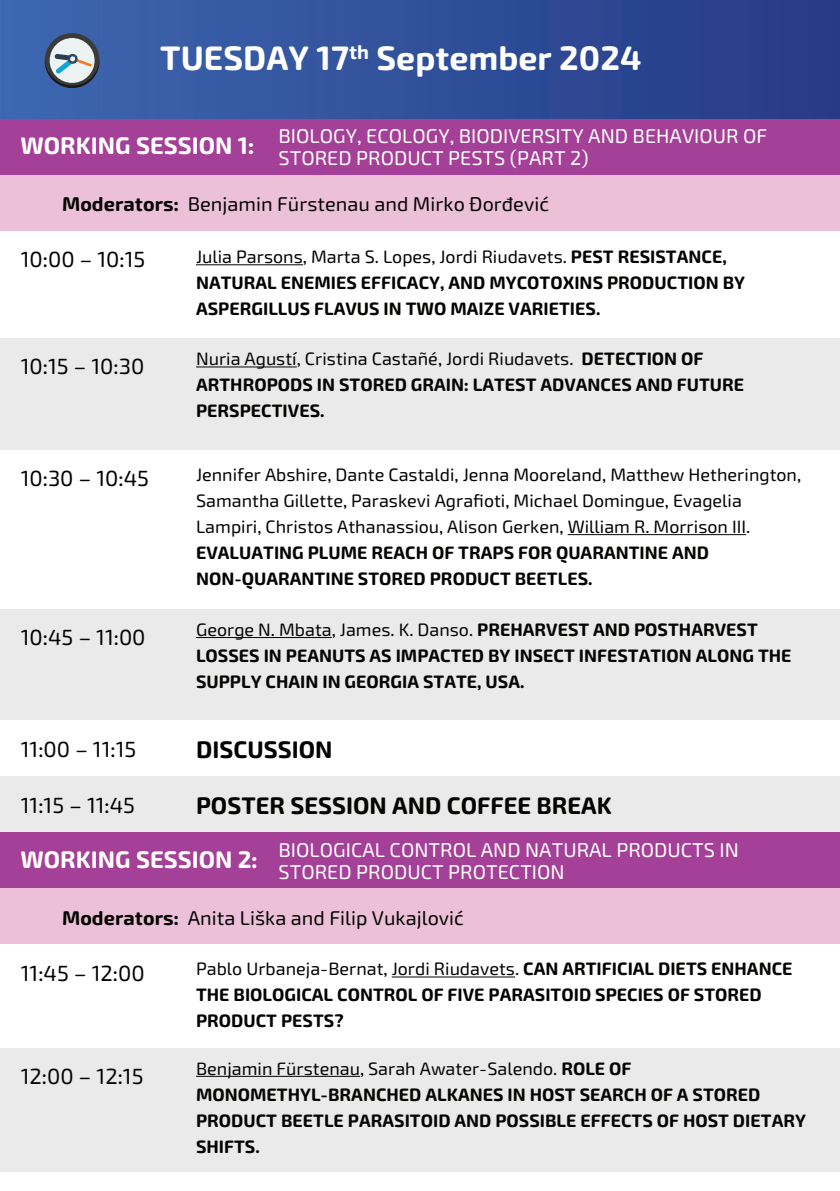
<style>
.page{position:relative;width:840px;height:1191px;background:#fff}
.page>*{position:absolute;margin:0;border:0;box-sizing:border-box;transform-origin:0 0}
.t1{font:700 34px "Exo Soft";color:#fff}
.t2{font:700 24px "Exo Soft";color:#040503}
.t3{font:700 24px "Exo Soft";color:#fff}
.t4{font:22px "Exo Soft";color:#040503}
.t5{font:20px/22px "Exo Soft";color:#fff}
.t6{font:20px "Exo Soft";color:#040503}
.t7{font:700 18px/26px "Exo Soft";color:#040503}
.t8{font:18px/26px "Exo Soft";color:#040503}
.s1{font-weight:700}
.s2{font-weight:400}
</style>
<div class="page">
<div style="left:0;top:119px;width:839px;height:56px;background:#a44097"></div>
<div style="left:0;top:175px;width:839px;height:56px;background:#edc0d9"></div>
<div style="left:0;top:832px;width:839px;height:56px;background:#a44097"></div>
<div style="left:0;top:888px;width:839px;height:56px;background:#edc0d9"></div>
<div style="left:0;top:338px;width:839px;height:56px;background:#eaeaea"></div>
<div style="left:0;top:394px;width:839px;height:56px;background:#eaeaea"></div>
<hr style="left:196px;top:366px;width:100px;height:1px;background:#040503">
<hr style="left:196px;top:264px;width:107px;height:1px;background:#040503">
<hr style="left:567px;top:534px;width:178px;height:1px;background:#040503">
<div style="left:0;top:1047px;width:839px;height:124px;background:#eaeaea"></div>
<hr style="left:391px;top:976px;width:123px;height:1px;background:#040503">
<hr style="left:196px;top:1076px;width:164px;height:1px;background:#040503">
<div style="left:0;top:608px;width:839px;height:56px;background:#eaeaea"></div>
<div style="left:0;top:664px;width:839px;height:56px;background:#eaeaea"></div>
<hr style="left:196px;top:637px;width:135px;height:1px;background:#040503">
<div style="left:0;top:776px;width:839px;height:56px;background:#eaeaea"></div>
<div style="left:0;top:0;width:839px;height:119px;background:linear-gradient(to right,#3d67b0,#263985)"></div>
<svg style="left:41px;top:29px;width:62px;height:63px"></svg>
<h1 class="t1" style="left:160px;top:38px;width:482px">TUESDAY 17<sup>th</sup> September 2024</h1>
<h2 class="t3" style="left:20px;top:132px;width:235px">WORKING SESSION 1:</h2>
<p class="t5" style="left:278px;top:125px;width:490px">BIOLOGY, ECOLOGY, BIODIVERSITY AND BEHAVIOUR OF<br>STORED PRODUCT PESTS (PART 2)</p>
<p class="t6" style="left:62px;top:192px;width:488px"><span class="s1">Moderators:</span> Benjamin Fürstenau and Mirko Đorđević</p>
<p class="t4" style="left:21px;top:246px;width:126px">10:00 – 10:15</p>
<p class="t4" style="left:21px;top:354px;width:125px">10:15 – 10:30</p>
<p class="t4" style="left:21px;top:466px;width:130px">10:30 – 10:45</p>
<p class="t4" style="left:21px;top:624px;width:126px">10:45 – 11:00</p>
<p class="t7" style="left:196px;top:244px;width:550px"><span class="s2">Julia Parsons, Marta S. Lopes, Jordi Riudavets.</span> PEST RESISTANCE,<br>NATURAL ENEMIES EFFICACY, AND MYCOTOXINS PRODUCTION BY<br>ASPERGILLUS FLAVUS IN TWO MAIZE VARIETIES.</p>
<p class="t7" style="left:196px;top:346px;width:549px"><span class="s2">Nuria Agustí, Cristina Castañé, Jordi Riudavets.</span> DETECTION OF<br>ARTHROPODS IN STORED GRAIN: LATEST ADVANCES AND FUTURE<br>PERSPECTIVES.</p>
<p class="t8" style="left:196px;top:462px;width:606px">Jennifer Abshire, Dante Castaldi, Jenna Mooreland, Matthew Hetherington,<br>Samantha Gillette, Paraskevi Agrafioti, Michael Domingue, Evagelia<br>Lampiri, Christos Athanassiou, Alison Gerken, William R. Morrison III.</p>
<p class="t7" style="left:196px;top:540px;width:514px">EVALUATING PLUME REACH OF TRAPS FOR QUARANTINE AND<br>NON-QUARANTINE STORED PRODUCT BEETLES.</p>
<p class="t7" style="left:196px;top:616px;width:596px"><span class="s2">George N. Mbata, James. K. Danso.</span> PREHARVEST AND POSTHARVEST<br>LOSSES IN PEANUTS AS IMPACTED BY INSECT INFESTATION ALONG THE<br>SUPPLY CHAIN IN GEORGIA STATE, USA.</p>
<p class="t4" style="left:21px;top:736px;width:117px">11:00 – 11:15</p>
<h2 class="t2" style="left:196px;top:736px;width:138px">DISCUSSION</h2>
<p class="t4" style="left:21px;top:792px;width:116px">11:15 – 11:45</p>
<h2 class="t2" style="left:196px;top:791px;width:417px">POSTER SESSION AND COFFEE BREAK</h2>
<h2 class="t3" style="left:20px;top:845px;width:239px">WORKING SESSION 2:</h2>
<p class="t5" style="left:278px;top:839px;width:461px">BIOLOGICAL CONTROL AND NATURAL PRODUCTS IN<br>STORED PRODUCT PROTECTION</p>
<p class="t6" style="left:62px;top:906px;width:403px"><span class="s1">Moderators:</span> Anita Liška and Filip Vukajlović</p>
<p class="t4" style="left:21px;top:960px;width:125px">11:45 – 12:00</p>
<p class="t4" style="left:21px;top:1063px;width:124px">12:00 – 12:15</p>
<p class="t7" style="left:196px;top:956px;width:597px"><span class="s2">Pablo Urbaneja-Bernat, Jordi Riudavets.</span> CAN ARTIFICIAL DIETS ENHANCE<br>THE BIOLOGICAL CONTROL OF FIVE PARASITOID SPECIES OF STORED<br>PRODUCT PESTS?</p>
<p class="t7" style="left:196px;top:1055px;width:611px"><span class="s2">Benjamin Fürstenau, Sarah Awater-Salendo.</span> ROLE OF MONOMETHYL-BRANCHED ALKANES IN HOST SEARCH OF A STORED PRODUCT BEETLE PARASITOID AND POSSIBLE EFFECTS OF HOST DIETARY SHIFTS.</p>
</div>
